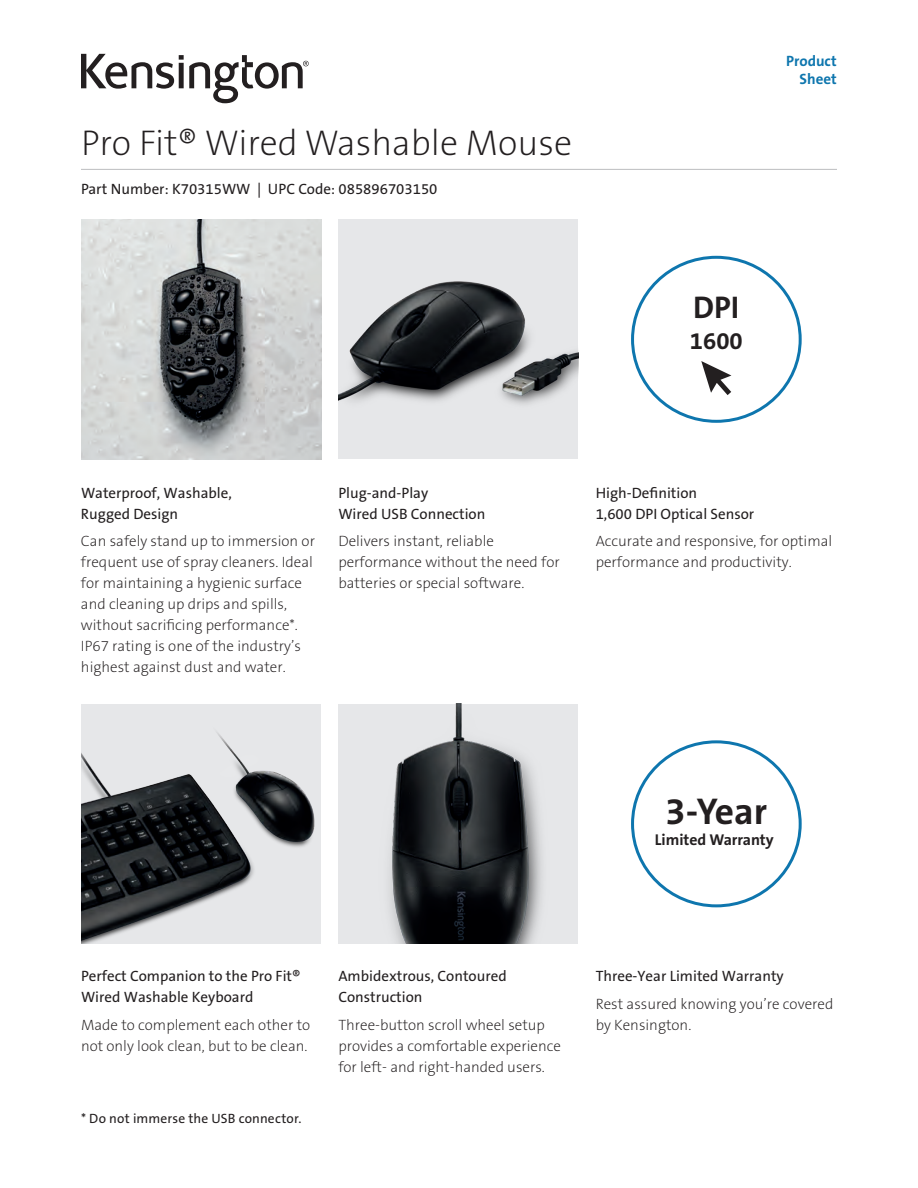
<style>
.page{position:relative;width:918px;height:1188px;background:#fff}
.page>*{position:absolute;margin:0;border:0;box-sizing:border-box;transform-origin:0 0}
.Body{font:37.5px "The Sans KENSINGTON7 Bd";color:#231f20}
.Main_Header{font:36px "The Sans KENSINGTON2 XL";color:#231f20}
.Body-2{font:31.5px "The Sans KENSINGTON7 Bd";color:#231f20}
.Body-3{font:24px "The Sans KENSINGTON7 Bd";color:#231f20}
.Body-4{font:15.75px "The Sans KENSINGTON7 Bd";color:#231f20}
.Body-5{font:15px/21px "The Sans KENSINGTON2 XL";color:#231f20}
.Body-6{font:15px/21px "The Sans KENSINGTON5 Rg";color:#231f20}
.Part_No__UPC{font:15px "The Sans KENSINGTON5 Rg";color:#231f20}
.Part_No__UPC-2{font:15px "The Sans KENSINGTON7 Bd";color:#0e76ae}
.t1{font:13.5px "The Sans KENSINGTON5 Rg";letter-spacing:.01em;color:#231f20}
</style>
<div class="page">
<hr style="left:81px;top:169px;width:756px;height:1px;background:#bcbdc0">
<img style="left:338px;top:704px;width:240px;height:240px">
<img style="left:81px;top:704px;width:240px;height:240px">
<div style="left:338px;top:219px;width:240px;height:240px;background:#e6e7e9"></div>
<img style="left:82px;top:219px;width:240px;height:240px">
<img style="left:339px;top:281px;width:240px;height:124px">
<svg style="left:701px;top:361px;width:30px;height:34px"></svg>
<svg style="left:81px;top:54px;width:228px;height:49px"></svg>
<p class="Main_Header" style="left:81px;top:124px;width:493px">Pro Fit® Wired Washable Mouse</p>
<p class="Part_No__UPC" style="left:81px;top:181px;width:358px">Part Number: K70315WW | UPC Code: 085896703150</p>
<p class="Part_No__UPC-2" style="left:786px;top:53px;width:52px">Product</p>
<p class="Part_No__UPC-2" style="left:800px;top:71px;width:39px">Sheet</p>
<p class="Body-2" style="left:693px;top:290px;width:48px">DPI</p>
<p class="Body-3" style="left:690px;top:328px;width:54px">1600</p>
<p class="Body-6" style="left:81px;top:482px;width:152px">Waterproof, Washable,<br>Rugged Design</p>
<p class="Body-5" style="left:81px;top:531px;width:235px">Can safely stand up to immersion or frequent use of spray cleaners. Ideal for maintaining a hygienic surface and cleaning up drips and spills, without sacrificing performance*.<br>IP67 rating is one of the industry’s highest against dust and water.</p>
<p class="Body-6" style="left:338px;top:482px;width:149px">Plug-and-Play<br>Wired USB Connection</p>
<p class="Body-5" style="left:338px;top:531px;width:223px">Delivers instant, reliable performance without the need for batteries or special software.</p>
<p class="Body-6" style="left:596px;top:482px;width:160px">High-Definition<br>1,600 DPI Optical Sensor</p>
<p class="Body-5" style="left:596px;top:531px;width:238px">Accurate and responsive, for optimal performance and productivity.</p>
<p class="Body" style="left:665px;top:792px;width:103px">3-Year</p>
<p class="Body-4" style="left:655px;top:831px;width:120px">Limited Warranty</p>
<p class="Body-6" style="left:81px;top:966px;width:221px">Perfect Companion to the Pro Fit®<br>Wired Washable Keyboard</p>
<p class="Body-5" style="left:81px;top:1015px;width:231px">Made to complement each other to not only look clean, but to be clean.</p>
<p class="t1" style="left:81px;top:1111px;width:222px">* Do not immerse the USB connector.</p>
<p class="Body-6" style="left:338px;top:966px;width:170px">Ambidextrous, Contoured<br>Construction</p>
<p class="Body-5" style="left:338px;top:1015px;width:224px">Three-button scroll wheel setup provides a comfortable experience for left- and right-handed users.</p>
<p class="Body-6" style="left:596px;top:966px;width:190px">Three-Year Limited Warranty</p>
<p class="Body-5" style="left:596px;top:994px;width:239px">Rest assured knowing you’re covered by Kensington.</p>
</div>
